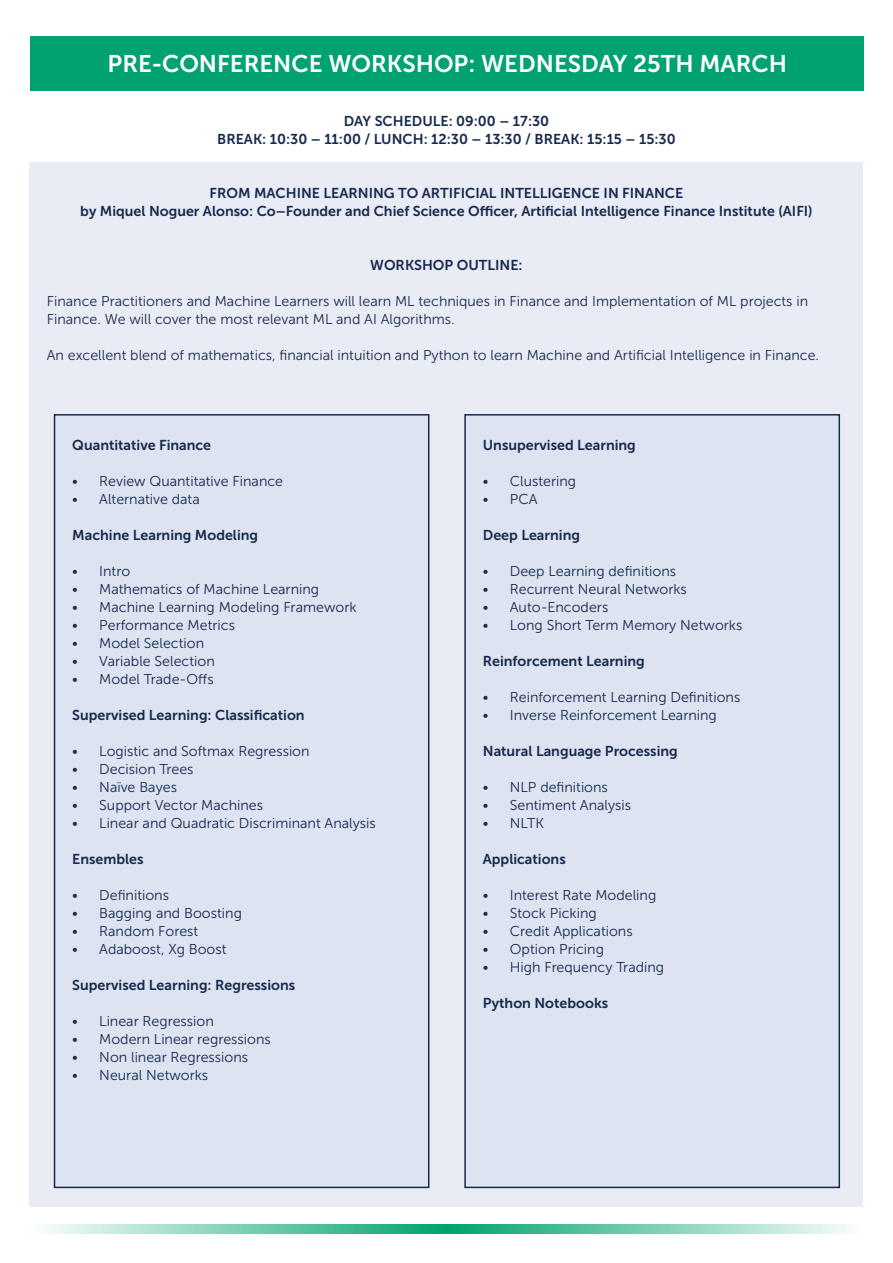
<style>
.page{position:relative;width:893px;height:1263px;background:#fff}
.page>*{position:absolute;margin:0;border:0;box-sizing:border-box;transform-origin:0 0}
.t1{font:24px "Museo Sans 700";color:#fff}
.t2{font:14.25px/18px "Museo Sans 300";color:#17294e}
.t3{font:14.25px "Museo Sans 700";color:#17294e}
</style>
<div class="page">
<svg style="left:45px;top:1224px;width:804px;height:9px;background:#7aceb3"></svg>
<div style="left:31px;top:36px;width:833px;height:54px;background:#00a370"></div>
<div style="left:30px;top:162px;width:833px;height:1044px;background:#e9ecf5"></div>
<div style="left:55px;top:415px;width:374px;height:772px;background:#dde3f0"></div>
<div style="left:54px;top:414px;width:375px;height:774px;border:2px solid #17294e"></div>
<div style="left:465px;top:415px;width:374px;height:772px;background:#dde3f0"></div>
<div style="left:464px;top:414px;width:376px;height:774px;border:2px solid #17294e"></div>
<p class="t1" style="left:108px;top:50px;width:681px">PRE-CONFERENCE WORKSHOP: WEDNESDAY 25TH MARCH</p>
<p class="t3" style="left:344px;top:113px;width:207px">DAY SCHEDULE: 09:00 – 17:30</p>
<p class="t3" style="left:217px;top:131px;width:460px">BREAK: 10:30 – 11:00 / LUNCH: 12:30 – 13:30 / BREAK: 15:15 – 15:30</p>
<p class="t3" style="left:210px;top:185px;width:475px">FROM MACHINE LEARNING TO ARTIFICIAL INTELLIGENCE IN FINANCE</p>
<p class="t3" style="left:80px;top:203px;width:734px">by Miquel Noguer Alonso: Co–Founder and Chief Science Officer, Artificial Intelligence Finance Institute (AIFI)</p>
<p class="t3" style="left:370px;top:257px;width:154px">WORKSHOP OUTLINE:</p>
<p class="t2" style="left:47px;top:292px;width:763px">Finance Practitioners and Machine Learners will learn ML techniques in Finance and Implementation of ML projects in<br>Finance. We will cover the most relevant ML and AI Algorithms.</p>
<p class="t2" style="left:47px;top:346px;width:774px">An excellent blend of mathematics, financial intuition and Python to learn Machine and Artificial Intelligence in Finance.</p>
<p class="t3" style="left:72px;top:437px;width:140px">Quantitative Finance</p>
<p class="t2" style="left:72px;top:472px;width:212px">• Review Quantitative Finance</p>
<p class="t2" style="left:72px;top:490px;width:129px">• Alternative data</p>
<p class="t3" style="left:72px;top:527px;width:187px">Machine Learning Modeling</p>
<p class="t2" style="left:72px;top:562px;width:59px">• Intro</p>
<p class="t2" style="left:72px;top:580px;width:248px">• Mathematics of Machine Learning</p>
<p class="t2" style="left:72px;top:598px;width:286px">• Machine Learning Modeling Framework</p>
<p class="t2" style="left:72px;top:616px;width:164px">• Performance Metrics</p>
<p class="t2" style="left:72px;top:634px;width:133px">• Model Selection</p>
<p class="t2" style="left:72px;top:652px;width:144px">• Variable Selection</p>
<p class="t2" style="left:72px;top:670px;width:143px">• Model Trade-Offs</p>
<p class="t3" style="left:72px;top:707px;width:234px">Supervised Learning: Classification</p>
<p class="t2" style="left:72px;top:742px;width:239px">• Logistic and Softmax Regression</p>
<p class="t2" style="left:72px;top:760px;width:123px">• Decision Trees</p>
<p class="t2" style="left:72px;top:778px;width:106px">• Naïve Bayes</p>
<p class="t2" style="left:72px;top:796px;width:192px">• Support Vector Machines</p>
<p class="t2" style="left:72px;top:814px;width:305px">• Linear and Quadratic Discriminant Analysis</p>
<p class="t3" style="left:72px;top:851px;width:73px">Ensembles</p>
<p class="t2" style="left:72px;top:886px;width:98px">• Definitions</p>
<p class="t2" style="left:72px;top:904px;width:171px">• Bagging and Boosting</p>
<p class="t2" style="left:72px;top:922px;width:128px">• Random Forest</p>
<p class="t2" style="left:72px;top:940px;width:156px">• Adaboost, Xg Boost</p>
<p class="t3" style="left:72px;top:977px;width:224px">Supervised Learning: Regressions</p>
<p class="t2" style="left:72px;top:1012px;width:143px">• Linear Regression</p>
<p class="t2" style="left:72px;top:1030px;width:200px">• Modern Linear regressions</p>
<p class="t2" style="left:72px;top:1048px;width:177px">• Non linear Regressions</p>
<p class="t2" style="left:72px;top:1066px;width:137px">• Neural Networks</p>
<p class="t3" style="left:483px;top:437px;width:155px">Unsupervised Learning</p>
<p class="t2" style="left:483px;top:472px;width:95px">• Clustering</p>
<p class="t2" style="left:483px;top:490px;width:56px">• PCA</p>
<p class="t3" style="left:483px;top:527px;width:99px">Deep Learning</p>
<p class="t2" style="left:483px;top:562px;width:195px">• Deep Learning definitions</p>
<p class="t2" style="left:483px;top:580px;width:206px">• Recurrent Neural Networks</p>
<p class="t2" style="left:483px;top:598px;width:127px">• Auto-Encoders</p>
<p class="t2" style="left:483px;top:616px;width:261px">• Long Short Term Memory Networks</p>
<p class="t3" style="left:483px;top:653px;width:163px">Reinforcement Learning</p>
<p class="t2" style="left:483px;top:688px;width:259px">• Reinforcement Learning Definitions</p>
<p class="t2" style="left:483px;top:706px;width:236px">• Inverse Reinforcement Learning</p>
<p class="t3" style="left:483px;top:743px;width:196px">Natural Language Processing</p>
<p class="t2" style="left:483px;top:778px;width:127px">• NLP definitions</p>
<p class="t2" style="left:483px;top:796px;width:150px">• Sentiment Analysis</p>
<p class="t2" style="left:483px;top:814px;width:63px">• NLTK</p>
<p class="t3" style="left:483px;top:851px;width:84px">Applications</p>
<p class="t2" style="left:483px;top:886px;width:175px">• Interest Rate Modeling</p>
<p class="t2" style="left:483px;top:904px;width:115px">• Stock Picking</p>
<p class="t2" style="left:483px;top:922px;width:151px">• Credit Applications</p>
<p class="t2" style="left:483px;top:940px;width:123px">• Option Pricing</p>
<p class="t2" style="left:483px;top:958px;width:183px">• High Frequency Trading</p>
<p class="t3" style="left:483px;top:995px;width:127px">Python Notebooks</p>
</div>
